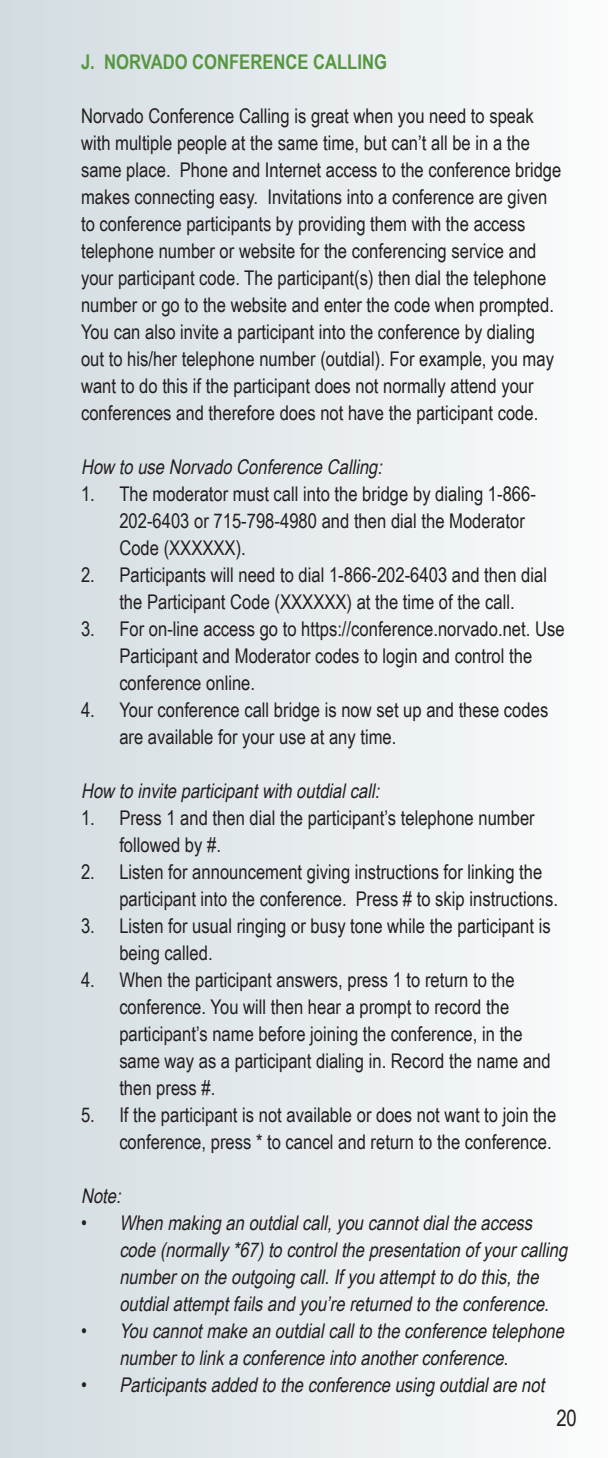
<style>
.page{position:relative;width:608px;height:1458px;background:#fff}
.page>*{position:absolute;margin:0;border:0;box-sizing:border-box;transform-origin:0 0}
.t1{font:22.5px "Arial Narrow";color:#231f20}
.t2{font:20.25px/27px "Arial Narrow";color:#231f20}
.t3{font:italic 20.25px/27px "Arial Narrow";color:#231f20}
.t4{font:700 20.25px "Arial Narrow";color:#569741}
.s1{font-style:normal}
</style>
<div class="page">
<div style="left:0;top:0;width:608px;height:1458px;background:linear-gradient(to right,#d1dbe0,#fbfcfc)"></div>
<p class="t4" style="left:81px;top:46px;width:307px">J. NORVADO CONFERENCE CALLING</p>
<p class="t2" style="left:81px;top:101px;width:482px">Norvado Conference Calling is great when you need to speak with multiple people at the same time, but can’t all be in a the same place. Phone and Internet access to the conference bridge makes connecting easy. Invitations into a conference are given to conference participants by providing them with the access telephone number or website for the conferencing service and your participant code. The participant(s) then dial the telephone number or go to the website and enter the code when prompted.<br>You can also invite a participant into the conference by dialing out to his/her telephone number (outdial). For example, you may want to do this if the participant does not normally attend your conferences and therefore does not have the participant code.</p>
<p class="t3" style="left:81px;top:452px;width:307px">How touseNorvadoConferenceCalling:</p>
<p class="t2" style="left:119px;top:479px;width:418px;text-indent:-38px">1. The moderator must call into the bridge by dialing 1-866-<br>202-6403 or 715-798-4980 and then dial the Moderator<br>Code (XXXXXX).</p>
<p class="t2" style="left:81px;top:560px;width:467px;text-align:center">2. Participants will need to dial 1-866-202-6403 and then dial the Participant Code (XXXXXX) at the time of the call.</p>
<p class="t2" style="left:119px;top:614px;width:446px;text-indent:-38px">3. For on-line access go to https://conference.norvado.net. Use<br>Participant and Moderator codes to login and control the conference online.</p>
<p class="t2" style="left:119px;top:695px;width:430px;text-indent:-38px">4. Your conference call bridge is now set up and these codes are available for your use at any time.</p>
<p class="t3" style="left:81px;top:776px;width:305px">How toinviteparticipantwithoutdialcall:</p>
<p class="t2" style="left:119px;top:803px;width:417px;text-indent:-38px">1. Press 1 and then dial the participant’s telephone number followed by #.</p>
<p class="t2" style="left:119px;top:857px;width:440px;text-indent:-38px">2. Listen for announcement giving instructions for linking the participant into the conference. Press # to skip instructions.</p>
<p class="t2" style="left:119px;top:911px;width:433px;text-indent:-38px">3. Listen for usual ringing or busy tone while the participant is being called.</p>
<p class="t2" style="left:119px;top:965px;width:433px;text-indent:-38px">4. When the participant answers, press 1 to return to the conference. You will then hear a prompt to record the participant’s name before joining the conference, in the same way as a participant dialing in. Record the name and then press #.</p>
<p class="t2" style="left:81px;top:1100px;width:476px;text-align:right">5. If the participant is not available or does not want to join the conference, press * to cancel and return to the conference.</p>
<p class="t3" style="left:81px;top:1181px;width:46px">Note:</p>
<p class="t3" style="left:119px;top:1208px;width:454px;text-indent:-38px"><span class="s1">•</span> Whenmakinganoutdialcall,youcannotdialtheaccess code(normally*67)tocontrolthepresentationofyourcalling numberontheoutgoingcall.Ifyouattempttodothis,the outdialattemptfailsandyou’rereturnedtotheconference.</p>
<p class="t3" style="left:119px;top:1316px;width:451px;text-indent:-38px"><span class="s1">•</span> Youcannotmakeanoutdialcalltotheconferencetelephone numbertolinkaconferenceintoanotherconference.</p>
<p class="t3" style="left:81px;top:1370px;width:469px"><span class="s1">•</span> Participantsaddedtotheconferenceusingoutdialarenot</p>
<p class="t1" style="left:556px;top:1402px;width:22px">20</p>
</div>
